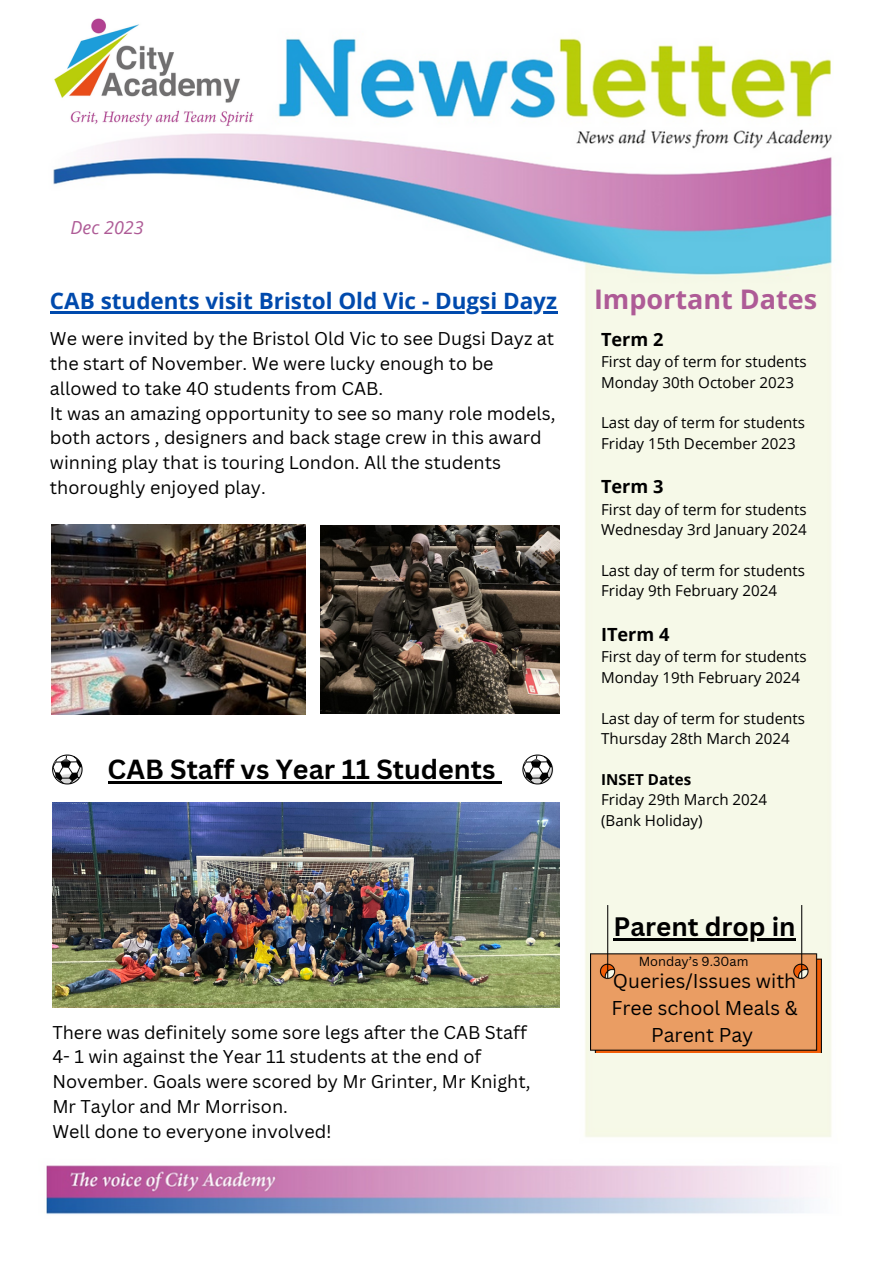
<style>
.page{position:relative;width:893px;height:1264px;background:#fff}
.page>*{position:absolute;margin:0;border:0;box-sizing:border-box;transform-origin:0 0}
.t1{font:700 27px "Open Sans";color:#ae5b96}
.t2{font:700 26.85px "Canva Sans";color:#000}
.t3{font:700 25.95px "Canva Sans";color:#000}
.t4{font:700 22.5px "Open Sans";color:#004aad}
.t5{font:19.5px/27px "Canva Sans";color:#000;text-align:center}
.t6{font:700 18.15px "Open Sans";color:#000}
.t7{font:18px/24.8px "Canva Sans";color:#000}
.t8{font:italic 18px "Open Sans";color:#ae5b96}
.t9{font:15.15px "Open Sans";color:#000}
.t10{font:700 15.15px "Open Sans";color:#000}
.t11{font:12.75px "Canva Sans";color:#000}
</style>
<div class="page">
<img style="left:46px;top:38px;width:786px;height:1176px">
<img style="left:50px;top:18px;width:208px;height:111px">
<img style="left:51px;top:524px;width:254px;height:190px">
<img style="left:321px;top:525px;width:238px;height:189px">
<img style="left:57px;top:762px;width:27px;height:23px">
<svg style="left:52px;top:754px;width:30px;height:30px"></svg>
<img style="left:527px;top:762px;width:27px;height:23px">
<svg style="left:522px;top:754px;width:30px;height:30px"></svg>
<img style="left:52px;top:802px;width:507px;height:205px">
<img style="left:590px;top:905px;width:231px;height:147px">
<hr style="left:50px;top:311px;width:507px;height:3px;background:#004aad">
<hr style="left:108px;top:781px;width:387px;height:3px;background:#000">
<svg style="left:495px;top:781px;width:7px;height:3px"></svg>
<hr style="left:613px;top:938px;width:182px;height:2px;background:#000">
<p class="t8" style="left:71px;top:214px;width:75px">Dec 2023</p>
<p class="t4" style="left:50px;top:285px;width:508px">CAB students visit Bristol Old Vic - Dugsi Dayz</p>
<p class="t1" style="left:594px;top:280px;width:225px">Important Dates</p>
<p class="t6" style="left:601px;top:326px;width:64px">Term 2</p>
<p class="t9" style="left:601px;top:351px;width:207px">First day of term for students</p>
<p class="t9" style="left:601px;top:371px;width:194px">Monday 30th October 2023</p>
<p class="t9" style="left:601px;top:412px;width:205px">Last day of term for students</p>
<p class="t9" style="left:601px;top:432px;width:196px">Friday 15th December 2023</p>
<p class="t6" style="left:601px;top:473px;width:64px">Term 3</p>
<p class="t9" style="left:601px;top:498px;width:207px">First day of term for students</p>
<p class="t9" style="left:601px;top:519px;width:207px">Wednesday 3rd January 2024</p>
<p class="t9" style="left:601px;top:559px;width:205px">Last day of term for students</p>
<p class="t9" style="left:601px;top:580px;width:177px">Friday 9th February 2024</p>
<p class="t6" style="left:601px;top:621px;width:70px">ITerm 4</p>
<p class="t9" style="left:601px;top:646px;width:207px">First day of term for students</p>
<p class="t9" style="left:601px;top:666px;width:200px">Monday 19th February 2024</p>
<p class="t9" style="left:601px;top:707px;width:205px">Last day of term for students</p>
<p class="t9" style="left:601px;top:727px;width:190px">Thursday 28th March 2024</p>
<p class="t10" style="left:601px;top:768px;width:92px">INSET Dates</p>
<p class="t9" style="left:601px;top:789px;width:168px">Friday 29th March 2024</p>
<p class="t9" style="left:601px;top:809px;width:103px">(Bank Holiday)</p>
<p class="t7" style="left:50px;top:326px;width:506px">We were invited by the Bristol Old Vic to see Dugsi Dayz at the start of November. We were lucky enough to be allowed to take 40 students from CAB.</p>
<p class="t7" style="left:50px;top:400px;width:507px">It was an amazing opportunity to see so many role models, both actors , designers and back stage crew in this award winning play that is touring London. All the students thoroughly enjoyed play.</p>
<p class="t2" style="left:108px;top:750px;width:389px">CAB Staff vs Year 11 Students</p>
<p class="t7" style="left:52px;top:1019px;width:479px">There was definitely some sore legs after the CAB Staff 4- 1 win against the Year 11 students at the end of November. Goals were scored by Mr Grinter, Mr Knight, Mr Taylor and Mr Morrison.</p>
<p class="t7" style="left:52px;top:1118px;width:281px">Well done to everyone involved!</p>
<p class="t3" style="left:613px;top:908px;width:184px">Parent drop in</p>
<p class="t11" style="left:638px;top:952px;width:111px">Monday’s 9.30am</p>
<p class="t5" style="left:611px;top:966px;width:188px">Queries/Issues with<br>Free school Meals &amp;<br>Parent Pay</p>
</div>
